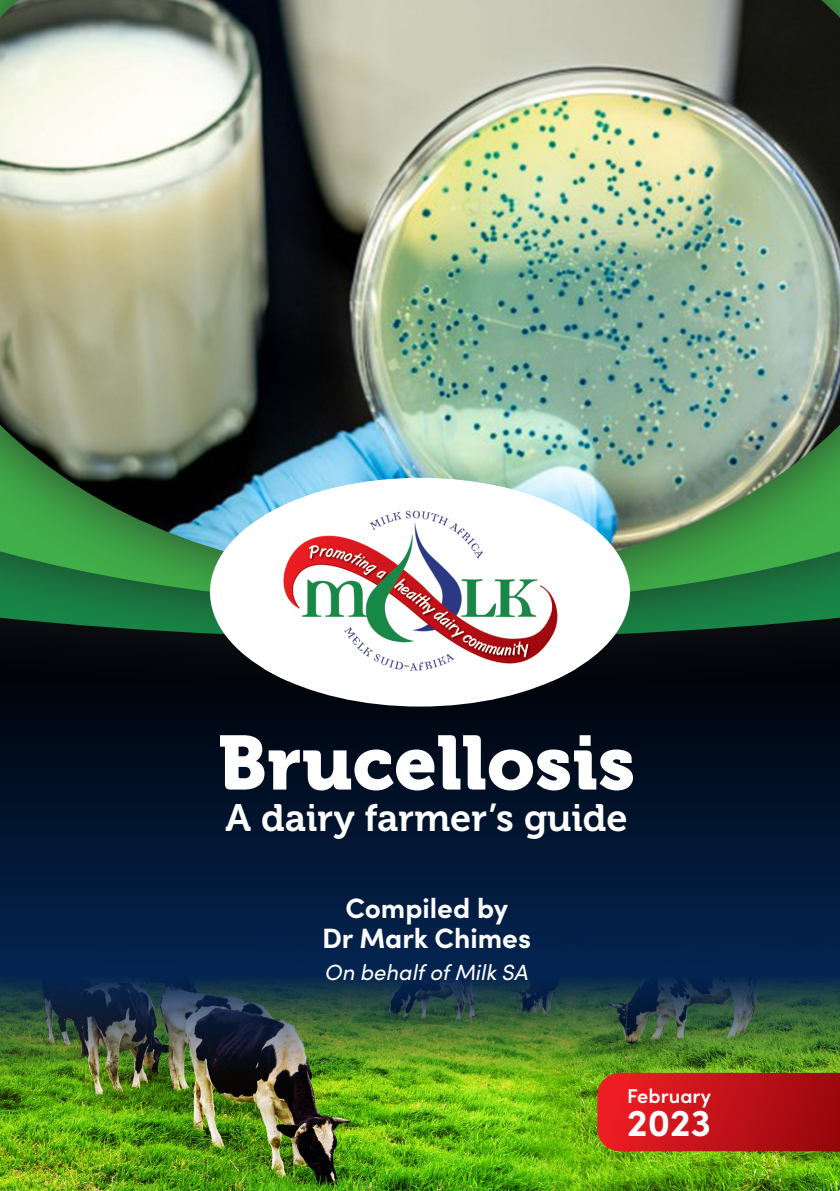
<style>
.page{position:relative;width:840px;height:1191px;background:#fff}
.page>*{position:absolute;margin:0;border:0;box-sizing:border-box;transform-origin:0 0}
.t1{font:76px "Museo 900";color:#fff}
.t2{font:38px "Museo 700";color:#fff}
.t3{font:700 38px "Sofia Pro";color:#fff}
.t4{font:700 28px/30.2px "Sofia Pro";color:#fff;text-align:center}
.t5{font:italic 22px "Sofia Pro";color:#fff}
.t6{font:600 20px "Sofia Pro";color:#fff}
</style>
<div class="page">
<svg style="left:0;top:702px;width:839px;height:211px;background:#011229"></svg>
<div style="left:0;top:0;width:839px;height:702px;background:#00050b"></div>
<img style="left:0;top:913px;width:839px;height:278px">
<div style="left:0;top:0;width:839px;height:667px;background:#04070d"></div>
<div style="left:0;top:0;width:839px;height:642px;background:#231f20;opacity:.75"></div>
<img style="left:0;top:0;width:839px;height:578px">
<div style="left:210px;top:478px;width:419px;height:228px;background:#fff;border-radius:50%"></div>
<img style="left:264px;top:486px;width:311px;height:195px">
<svg style="left:597px;top:1072px;width:242px;height:79px;background:#c21619"></svg>
<p class="t1" style="left:218px;top:720px;width:419px">Brucellosis</p>
<p class="t2" style="left:225px;top:796px;width:403px">A dairy farmer’s guide</p>
<p class="t4" style="left:322px;top:890px;width:210px">Compiled by<br>Dr Mark Chimes</p>
<p class="t5" style="left:325px;top:955px;width:204px">On behalf of Milk SA</p>
<p class="t6" style="left:627px;top:1080px;width:85px">February</p>
<p class="t3" style="left:627px;top:1093px;width:85px">2023</p>
</div>
